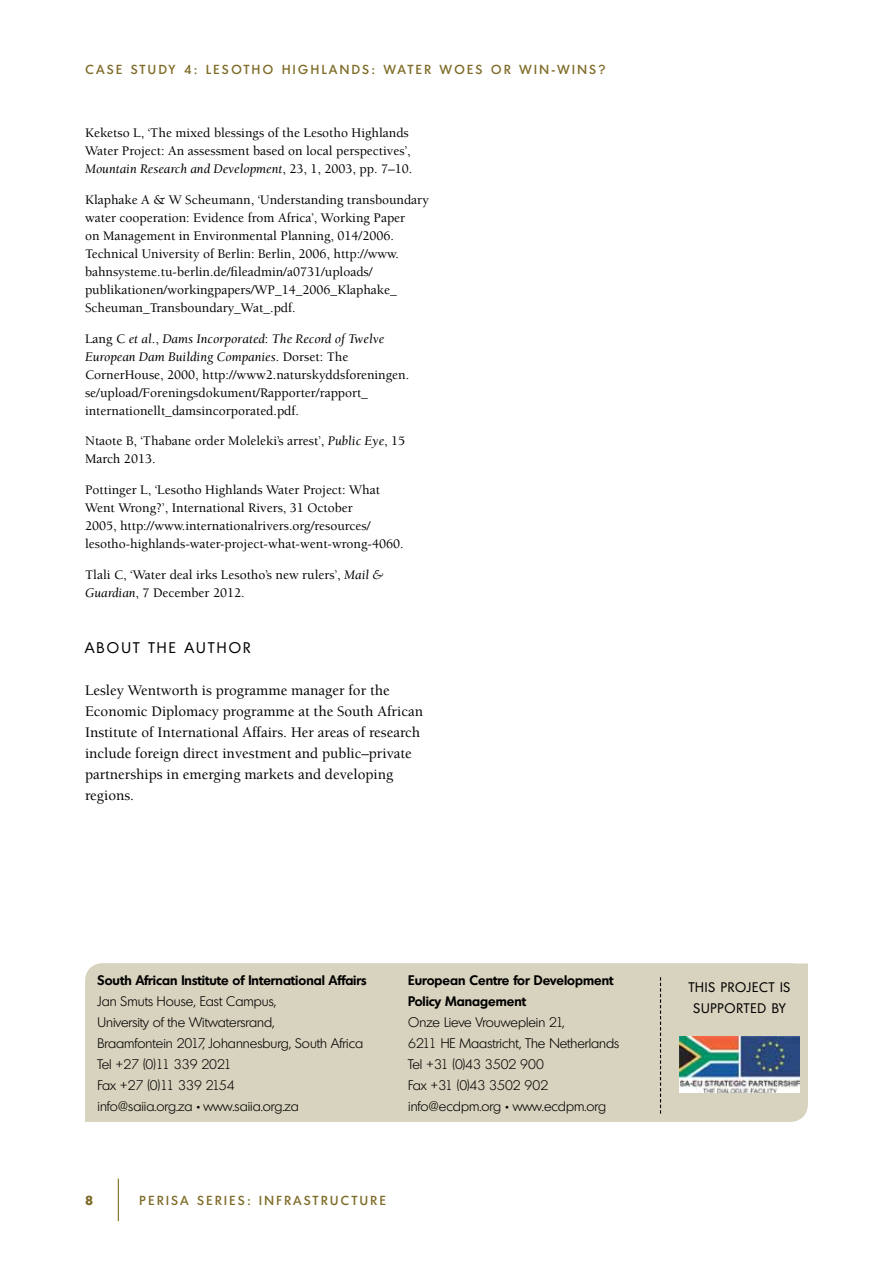
<style>
.page{position:relative;width:893px;height:1263px;background:#fff}
.page>*{position:absolute;margin:0;border:0;box-sizing:border-box;transform-origin:0 0}
.t1{font:500 15px/21px "Berkeley Std";color:#000}
.t2{font:15px "Montreal";color:#000}
.t3{font:500 13.5px/18px "Berkeley Std";color:#000}
.t4{font:300 13.5px/21px "Montreal";color:#000}
.t5{font:600 13.5px/21px "Montreal";color:#000}
.t6{font:13.5px "Montreal";color:#000}
.t7{font:500 12.75px "Montreal";letter-spacing:.2em;color:#7f6c28}
.t8{font:700 12.75px "Montreal";color:#7f6c28}
.s1{font-weight:400;font-style:italic}
.s2{font-size:10.5px}
</style>
<div class="page">
<div style="left:85px;top:963px;width:723px;height:159px;background:#d8d3be"></div>
<img style="left:680px;top:1037px;width:119px;height:55px">
<svg style="left:660px;top:977px;width:1px;height:136px"></svg>
<hr style="left:118px;top:1179px;width:1px;height:42px;background:#7f6c28">
<p class="t7" style="left:86px;top:62px;width:521px">CASE STUDY 4: LESOTHO HIGHLANDS: WATER WOES OR WIN-WINS?</p>
<p class="t3" style="left:85px;top:124px;width:329px">Keketso L, ‘The mixed blessings of the Lesotho Highlands<br>Water Project: An assessment based on local perspectives’,<br><span class="s1">Mountain Research and Development</span>, 23, 1, 2003, pp. 7–10.</p>
<p class="t3" style="left:85px;top:191px;width:345px">Klaphake A &amp; W Scheumann, ‘Understanding transboundary water cooperation: Evidence from Africa’, Working Paper<br>on Management in Environmental Planning, 014/2006.<br>Technical University of Berlin: Berlin, 2006, http://www. bahnsysteme.tu-berlin.de/fileadmin/a0731/uploads/ publikationen/workingpapers/WP_14_2006_Klaphake_ Scheuman_Transboundary_Wat_.pdf.</p>
<p class="t3" style="left:85px;top:330px;width:326px">Lang C <span class="s1">et al</span>., <span class="s1">Dams Incorporated</span>: <span class="s1">The Record of Twelve European Dam Building Companies</span>. Dorset: The CornerHouse, 2000, http://www2.naturskyddsforeningen. se/upload/Foreningsdokument/Rapporter/rapport_ internationellt_damsincorporated.pdf.</p>
<p class="t3" style="left:85px;top:432px;width:322px">Ntaote B, ‘Thabane order Moleleki’s arrest’, <span class="s1">Public Eye</span>, 15<br>March 2013.</p>
<p class="t3" style="left:85px;top:481px;width:320px">Pottinger L, ‘Lesotho Highlands Water Project: What Went Wrong?’, International Rivers, 31 October<br>2005, http://www.internationalrivers.org/resources/ lesotho-highlands-water-project-what-went-wrong-4060.</p>
<p class="t3" style="left:85px;top:566px;width:300px">Tlali C, ‘Water deal irks Lesotho’s new rulers’, <span class="s1">Mail &amp;<br>Guardian</span>, 7 December 2012.</p>
<p class="t2" style="left:85px;top:638px;width:24px">ABOUT</p>
<p class="t2" style="left:148px;top:638px;width:11px">THE</p>
<p class="t2" style="left:185px;top:638px;width:13px">AUTHOR</p>
<p class="t1" style="left:85px;top:680px;width:339px">Lesley Wentworth is programme manager for the Economic Diplomacy programme at the South African Institute of International Affairs. Her areas of research include foreign direct investment and public–private partnerships in emerging markets and developing regions.</p>
<p class="t5" style="left:98px;top:969px;width:271px">South African Institute of International Affairs</p>
<p class="t4" style="left:98px;top:990px;width:267px">Jan Smuts House, East Campus,<br>University of the Witwatersrand,<br>Braamfontein 2017, Johannesburg, South Africa<br>Tel +27 (0)11 339 2021<br>Fax +27 (0)11 339 2154<br>info@saiia.org.za <span class="s2">•</span> www.saiia.org.za</p>
<p class="t5" style="left:408px;top:969px;width:207px">European Centre for Development<br>Policy Management</p>
<p class="t4" style="left:408px;top:1012px;width:213px">Onze Lieve Vrouweplein 21,<br>6211 HE Maastricht, The Netherlands<br>Tel +31 (0)43 3502 900<br>Fax +31 (0)43 3502 902 info@ecdpm.org <span class="s2">•</span> www.ecdpm.org</p>
<p class="t8" style="left:85px;top:1192px;width:10px">8</p>
<p class="t7" style="left:140px;top:1192px;width:18px">PERISA</p>
<p class="t7" style="left:197px;top:1192px;width:98px">SERIES: IN FRASTRUCTURE</p>
<p class="t6" style="left:689px;top:979px;width:14px">THIS</p>
<p class="t6" style="left:721px;top:979px;width:10px">PRO</p>
<p class="t6" style="left:747px;top:979px;width:14px">JECT</p>
<p class="t6" style="left:780px;top:979px;width:6px">IS</p>
<p class="t6" style="left:694px;top:1000px;width:10px">SUPPORTED</p>
<p class="t6" style="left:772px;top:1000px;width:15px">BY</p>
</div>
